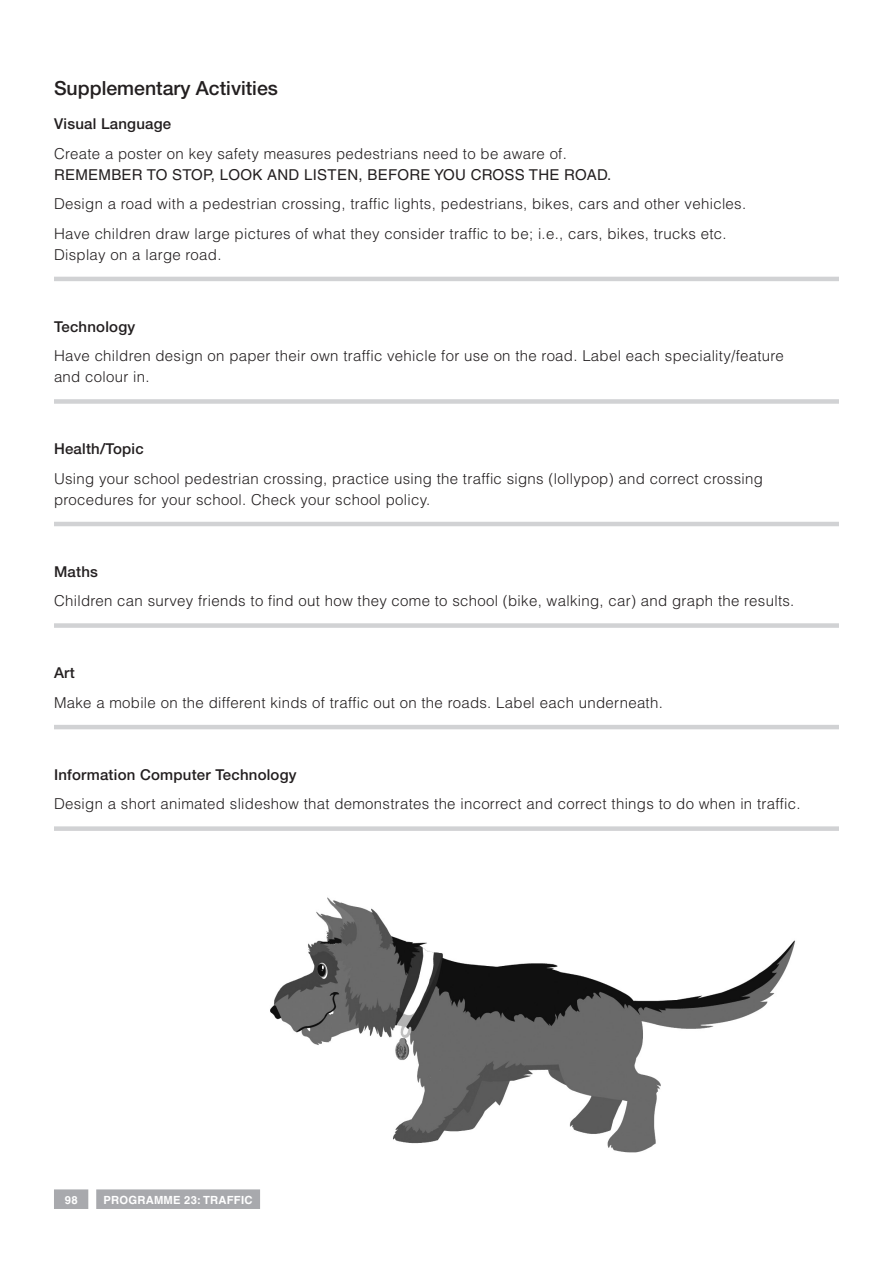
<style>
.page{position:relative;width:893px;height:1263px;background:#fff}
.page>*{position:absolute;margin:0;border:0;box-sizing:border-box;transform-origin:0 0}
.SUB_HEAD{font:500 19.5px "Helvetica Neue";color:#231f20}
.BODY_COPY_-_LAST_PAR{font:300 15px/21px "Helvetica";letter-spacing:.02em;color:#231f20}
.BODY_COPY{font:300 15px/21px "Helvetica";letter-spacing:.02em;color:#231f20}
.SUB_HEAD_2{font:500 15px "Helvetica Neue";letter-spacing:.015em;color:#231f20}
.BODY_COPY-2{font:700 11.25px "Helvetica";letter-spacing:.02em;color:#fff}
.s1{font-weight:400}
</style>
<div class="page">
<hr style="left:54px;top:277px;width:785px;height:4px;background:#d1d2d4">
<div style="left:54px;top:399px;width:785px;height:5px;background:#d1d2d4"></div>
<hr style="left:54px;top:522px;width:785px;height:4px;background:#d1d2d4">
<div style="left:54px;top:623px;width:785px;height:5px;background:#d1d2d4"></div>
<hr style="left:54px;top:725px;width:785px;height:4px;background:#d1d2d4">
<div style="left:54px;top:826px;width:785px;height:5px;background:#d1d2d4"></div>
<img style="left:270px;top:897px;width:525px;height:256px">
<svg style="left:54px;top:1189px;width:34px;height:20px"></svg>
<div style="left:96px;top:1189px;width:164px;height:20px;background:#a8a9ad"></div>
<p class="SUB_HEAD" style="left:54px;top:77px;width:225px">Supplementary Activities</p>
<p class="SUB_HEAD_2" style="left:54px;top:115px;width:119px">Visual Language</p>
<p class="BODY_COPY" style="left:54px;top:142px;width:559px">Create a poster on key safety measures pedestrians need to be aware of.<br><span class="s1">REMEMBER TO STOP, LOOK AND LISTEN, BEFORE YOU CROSS THE ROAD.</span></p>
<p class="BODY_COPY" style="left:54px;top:193px;width:694px">Design a road with a pedestrian crossing, traffic lights, pedestrians, bikes, cars and other vehicles.</p>
<p class="BODY_COPY_-_LAST_PAR" style="left:54px;top:222px;width:674px">Have children draw large pictures of what they consider traffic to be; i.e., cars, bikes, trucks etc.<br>Display on a large road.</p>
<p class="SUB_HEAD_2" style="left:54px;top:317px;width:83px">Technology</p>
<p class="BODY_COPY_-_LAST_PAR" style="left:54px;top:345px;width:731px">Have children design on paper their own traffic vehicle for use on the road. Label each speciality/feature and colour in.</p>
<p class="SUB_HEAD_2" style="left:54px;top:440px;width:91px">Health/Topic</p>
<p class="BODY_COPY_-_LAST_PAR" style="left:54px;top:467px;width:710px">Using your school pedestrian crossing, practice using the traffic signs (lollypop) and correct crossing procedures for your school. Check your school policy.</p>
<p class="SUB_HEAD_2" style="left:54px;top:562px;width:45px">Maths</p>
<p class="BODY_COPY_-_LAST_PAR" style="left:54px;top:590px;width:742px">Children can survey friends to find out how they come to school (bike, walking, car) and graph the results.</p>
<p class="SUB_HEAD_2" style="left:54px;top:664px;width:22px">Art</p>
<p class="BODY_COPY_-_LAST_PAR" style="left:54px;top:691px;width:610px">Make a mobile on the different kinds of traffic out on the roads. Label each underneath.</p>
<p class="SUB_HEAD_2" style="left:54px;top:765px;width:244px">Information Computer Technology</p>
<p class="BODY_COPY_-_LAST_PAR" style="left:54px;top:793px;width:748px">Design a short animated slideshow that demonstrates the incorrect and correct things to do when in traffic.</p>
<p class="BODY_COPY-2" style="left:65px;top:1193px;width:14px">98</p>
<p class="BODY_COPY-2" style="left:104px;top:1193px;width:150px">PROGRAMME 23: TRAFFIC</p>
</div>
